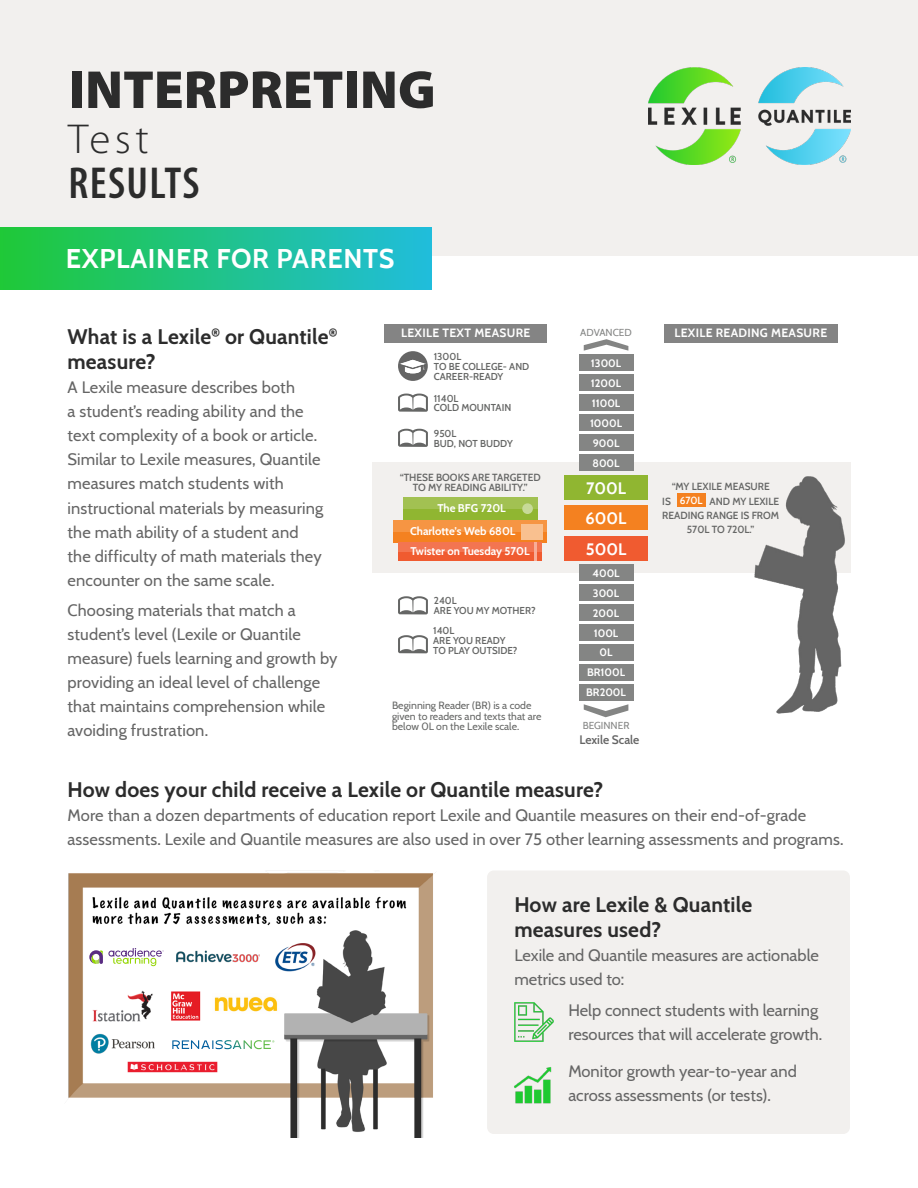
<style>
.page{position:relative;width:918px;height:1188px;background:#fff}
.page>*{position:absolute;margin:0;border:0;box-sizing:border-box;transform-origin:0 0}
.t1{font:900 54px "Myriad Pro";color:#2c2c2c}
.t2{font:600 condensed 45px "Myriad Pro";letter-spacing:.03em;color:#2c2c2c}
.t3{font:300 42px "Myriad Pro";color:#2c2c2c}
.t4{font:700 27px "Cabin";letter-spacing:.025em;color:#fff}
.t5{font:700 21px/25.2px "Cabin";letter-spacing:.01em;color:#2c2c2c}
.t6{font:16.5px/24px "Cabin";letter-spacing:.01em;color:#656565}
.t7{font:700 16.5px "Cabin";color:#fff}
.t8{font:700 12px "Cabin";letter-spacing:.025em;color:#fff}
.t9{font:600 12px "Cabin";color:#656565}
.t10{font:700 11.25px "Cabin";color:#fff}
.t11{font:700 10.8px "Cabin";color:#fff}
.t12{font:10.5px/10.5px "Cabin";color:#656665}
.t13{font:600 10.05px/10.1px "Cabin";color:#656665;text-align:center}
.t14{font:10.05px "Cabin";color:#848584}
.t15{font:600 10.05px "Cabin";color:#fff}
.t16{font:600 9.75px/9.8px "Cabin";color:#656665}
</style>
<div class="page">
<div style="left:0;top:0;width:918px;height:256px;background:#f2f0ee"></div>
<img style="left:648px;top:68px;width:202px;height:96px">
<img style="left:68px;top:872px;width:366px;height:266px">
<div style="left:87px;top:932px;width:182px;height:40px;background:#fff"></div>
<div style="left:213px;top:988px;width:56px;height:34px;background:#fff"></div>
<div style="left:87px;top:1035px;width:196px;height:38px;background:#fff"></div>
<div style="left:487px;top:870px;width:363px;height:264px;background:#f2f0ee;border-radius:7px"></div>
<img style="left:514px;top:1067px;width:37px;height:37px">
<div style="left:0;top:228px;width:432px;height:62px;background:linear-gradient(to right,#1fc937,#20bddc)"></div>
<img style="left:514px;top:1002px;width:39px;height:40px">
<div style="left:373px;top:463px;width:478px;height:110px;background:#f2f0ee"></div>
<img style="left:754px;top:476px;width:91px;height:238px">
<div style="left:579px;top:565px;width:54px;height:16px;background:#848584"></div>
<div style="left:579px;top:625px;width:54px;height:16px;background:#848584"></div>
<div style="left:579px;top:454px;width:54px;height:17px;background:#848584"></div>
<div style="left:579px;top:664px;width:54px;height:16px;background:#848584"></div>
<div style="left:564px;top:506px;width:84px;height:24px;background:#f48120"></div>
<div style="left:579px;top:585px;width:54px;height:16px;background:#848584"></div>
<div style="left:579px;top:415px;width:54px;height:16px;background:#848584"></div>
<div style="left:579px;top:375px;width:54px;height:16px;background:#848584"></div>
<div style="left:579px;top:684px;width:54px;height:16px;background:#848584"></div>
<div style="left:564px;top:536px;width:84px;height:25px;background:#f05b30"></div>
<div style="left:579px;top:605px;width:54px;height:16px;background:#848584"></div>
<div style="left:579px;top:435px;width:54px;height:16px;background:#848584"></div>
<div style="left:579px;top:644px;width:54px;height:16px;background:#848584"></div>
<div style="left:564px;top:475px;width:84px;height:25px;background:#90b631"></div>
<div style="left:579px;top:395px;width:54px;height:16px;background:#848584"></div>
<div style="left:579px;top:355px;width:54px;height:16px;background:#848584"></div>
<svg style="left:584px;top:339px;width:44px;height:12px"></svg>
<svg style="left:584px;top:704px;width:44px;height:13px"></svg>
<div style="left:677px;top:493px;width:28px;height:14px;background:#f48120"></div>
<div style="left:403px;top:497px;width:135px;height:23px;background:#90b631"></div>
<div style="left:399px;top:543px;width:143px;height:18px;background:#f05b30"></div>
<div style="left:393px;top:520px;width:153px;height:23px;background:#f48120"></div>
<svg style="left:398px;top:635px;width:30px;height:18px"></svg>
<svg style="left:398px;top:596px;width:30px;height:18px"></svg>
<svg style="left:398px;top:429px;width:30px;height:18px"></svg>
<svg style="left:398px;top:394px;width:30px;height:18px"></svg>
<div style="left:399px;top:543px;width:143px;height:9px;background:#f37551"></div>
<svg style="left:534px;top:543px;width:2px;height:18px"></svg>
<div style="left:393px;top:520px;width:153px;height:11px;background:#f69543"></div>
<div style="left:521px;top:524px;width:21px;height:15px;background:#f9c08f"></div>
<div style="left:403px;top:497px;width:135px;height:12px;background:#a2c152"></div>
<div style="left:522px;top:503px;width:11px;height:11px;background:#c7da98;border-radius:50%"></div>
<div style="left:664px;top:324px;width:174px;height:18px;background:#848484"></div>
<div style="left:384px;top:324px;width:163px;height:18px;background:#848484"></div>
<svg style="left:398px;top:351px;width:30px;height:30px"></svg>
<img style="left:399px;top:352px;width:27px;height:26px">
<img style="left:176px;top:950px;width:83px;height:13px">
<img style="left:214px;top:994px;width:66px;height:19px">
<img style="left:88px;top:1032px;width:69px;height:22px">
<svg style="left:89px;top:948px;width:75px;height:18px"></svg>
<svg style="left:172px;top:1040px;width:102px;height:9px"></svg>
<img style="left:127px;top:1062px;width:91px;height:10px">
<h1 class="t1" style="left:69px;top:54px;width:369px">INTERPRETING</h1>
<h3 class="t3" style="left:68px;top:114px;width:82px">Test</h3>
<h2 class="t2" style="left:68px;top:155px;width:132px">RESULTS</h2>
<h3 class="t4" style="left:66px;top:237px;width:330px">EXPLAINER FOR PARENTS</h3>
<p class="t5" style="left:67px;top:323px;width:271px">What is a Lexile<sup>®</sup> or Quantile<sup>® </sup>measure?</p>
<p class="t6" style="left:68px;top:375px;width:257px">A Lexile measure describes both<br>a student’s reading ability and the text complexity of a book or article.<br>Similar to Lexile measures, Quantile measures match students with instructional materials by measuring the math ability of a student and the difficulty of math materials they encounter on the same scale.</p>
<p class="t6" style="left:68px;top:597px;width:272px">Choosing materials that match a student’s level (Lexile or Quantile measure) fuels learning and growth by providing an ideal level of challenge that maintains comprehension while avoiding frustration.</p>
<p class="t14" style="left:580px;top:324px;width:53px">ADVANCED</p>
<p class="t8" style="left:401px;top:324px;width:131px">LEXILE TEXT MEASURE</p>
<p class="t8" style="left:674px;top:324px;width:154px">LEXILE READING MEASURE</p>
<p class="t16" style="left:434px;top:351px;width:97px">1300L<br>TO BE COLLEGE- AND<br>CAREER-READY</p>
<p class="t16" style="left:434px;top:393px;width:79px">1140L<br>COLD MOUNTAIN</p>
<p class="t16" style="left:434px;top:428px;width:80px">950L<br>BUD, NOT BUDDY</p>
<p class="t13" style="left:400px;top:472px;width:142px">“THESE BOOKS ARE TARGETED<br>TO MY READING ABILITY.”</p>
<p class="t10" style="left:437px;top:499px;width:70px">The BFG 720L</p>
<p class="t10" style="left:410px;top:522px;width:107px">Charlotte’s Web 680L</p>
<p class="t10" style="left:411px;top:543px;width:121px">Twister on Tuesday 570L</p>
<p class="t16" style="left:434px;top:595px;width:103px">240L<br>ARE YOU MY MOTHER?</p>
<p class="t16" style="left:433px;top:625px;width:86px">140L<br>ARE YOU READY<br>TO PLAY OUTSIDE?</p>
<p class="t12" style="left:392px;top:700px;width:151px">Beginning Reader (BR) is a code given to readers and texts that are below 0L on the Lexile scale.</p>
<p class="t11" style="left:591px;top:355px;width:32px">1300L</p>
<p class="t11" style="left:591px;top:374px;width:32px">1200L</p>
<p class="t11" style="left:592px;top:394px;width:30px">1100L</p>
<p class="t11" style="left:590px;top:414px;width:34px">1000L</p>
<p class="t11" style="left:593px;top:434px;width:28px">900L</p>
<p class="t11" style="left:593px;top:454px;width:29px">800L</p>
<p class="t7" style="left:586px;top:475px;width:41px">700L</p>
<p class="t7" style="left:586px;top:505px;width:42px">600L</p>
<p class="t7" style="left:586px;top:536px;width:42px">500L</p>
<p class="t11" style="left:592px;top:565px;width:29px">400L</p>
<p class="t11" style="left:593px;top:585px;width:28px">300L</p>
<p class="t11" style="left:593px;top:605px;width:28px">200L</p>
<p class="t11" style="left:594px;top:625px;width:26px">100L</p>
<p class="t11" style="left:600px;top:644px;width:14px">0L</p>
<p class="t11" style="left:587px;top:664px;width:40px">BR100L</p>
<p class="t11" style="left:586px;top:684px;width:41px">BR200L</p>
<p class="t14" style="left:583px;top:717px;width:48px">BEGINNER</p>
<p class="t9" style="left:579px;top:730px;width:61px">Lexile Scale</p>
<p class="t13" style="left:672px;top:481px;width:100px">“MY LEXILE MEASURE</p>
<p class="t15" style="left:680px;top:493px;width:24px">670L</p>
<p class="t13" style="left:662px;top:495px;width:10px">IS</p>
<p class="t13" style="left:709px;top:495px;width:71px">AND MY LEXILE</p>
<p class="t13" style="left:662px;top:510px;width:118px">READING RANGE IS FROM</p>
<p class="t13" style="left:687px;top:524px;width:69px">570L TO 720L.”</p>
<p class="t5" style="left:68px;top:775px;width:537px">How does your child receive a Lexile or Quantile measure?</p>
<p class="t6" style="left:68px;top:802px;width:778px">More than a dozen departments of education report Lexile and Quantile measures on their end-of-grade assessments. Lexile and Quantile measures are also used in over 75 other learning assessments and programs.</p>
<p class="t5" style="left:514px;top:891px;width:239px">How are Lexile &amp; Quantile measures used?</p>
<p class="t6" style="left:514px;top:942px;width:306px">Lexile and Quantile measures are actionable metrics used to:</p>
<p class="t6" style="left:568px;top:997px;width:255px">Help connect students with learning resources that will accelerate growth.</p>
<p class="t6" style="left:568px;top:1058px;width:230px">Monitor growth year-to-year and across assessments (or tests).</p>
</div>
